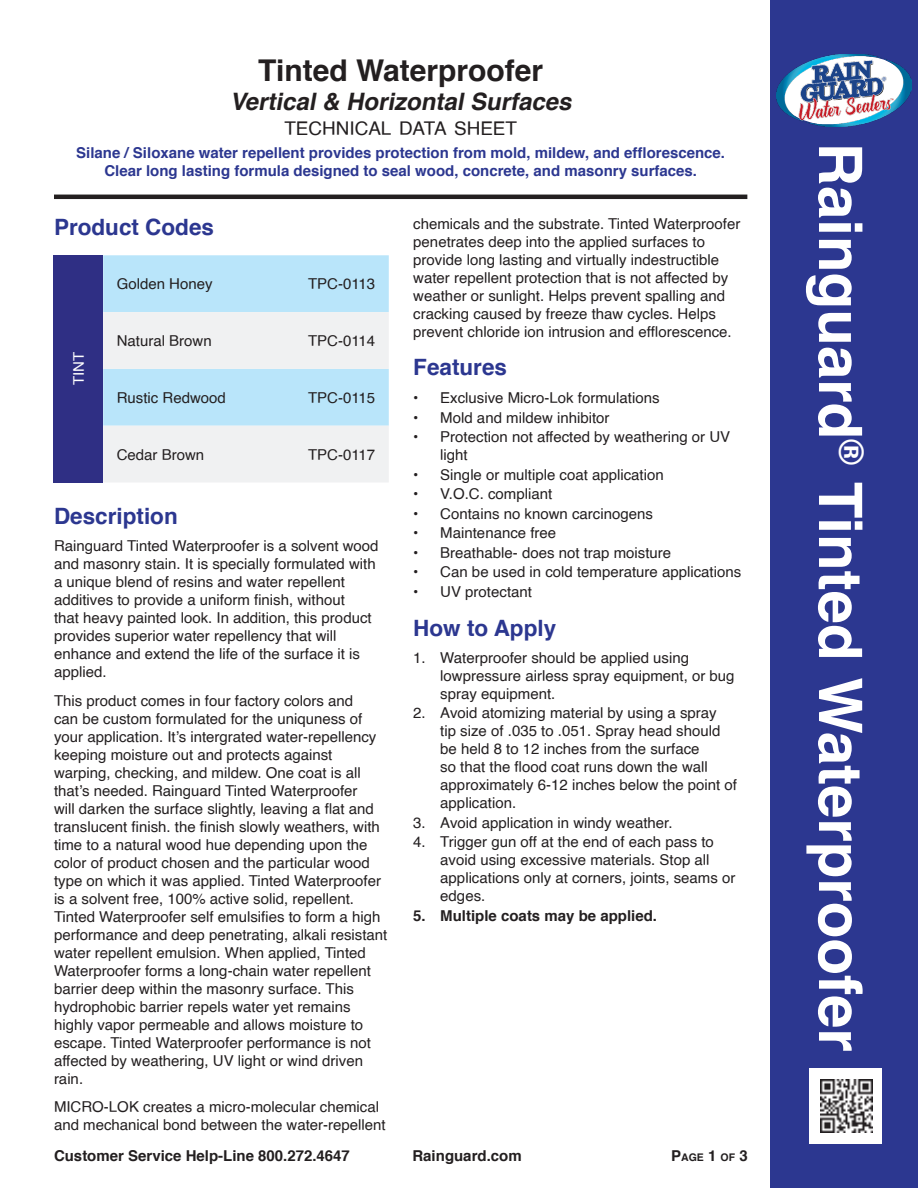
<style>
.page{position:relative;width:918px;height:1188px;background:#fff}
.page>*{position:absolute;margin:0;border:0;box-sizing:border-box;transform-origin:0 0}
.t1{font:700 60px "Helvetica";color:#fff}
.t2{font:700 30px "Helvetica";color:#231f20}
.t3{font:italic 700 24px "Helvetica";color:#231f20}
.Subtitle{font:700 22.5px "Helvetica";color:#2c3790}
.Paragraph_Style_1{font:700 22.5px "Helvetica";color:#2c3790}
.t4{font:18.9px "Helvetica";color:#231f20}
.Paragraph_Style_1-2{font:15px/18px "Helvetica";color:#231f20}
.Top_Description{font:700 15px/18px "Helvetica";color:#2c3790;text-align:center}
.t5{font:700 15px "Helvetica";color:#231f20}
.t6{font:15px "Helvetica";color:#fff}
.t7{font:700 10.5px "Helvetica";color:#231f20}
.s1{font-size:15px}
</style>
<div class="page">
<div style="left:770px;top:0;width:148px;height:1188px;background:#2c3790"></div>
<div style="left:810px;top:1068px;width:72px;height:75px;background:#fff"></div>
<img style="left:820px;top:1080px;width:52px;height:52px">
<hr style="left:54px;top:195px;width:693px;height:4px;background:#231f20">
<div style="left:54px;top:255px;width:49px;height:228px;background:#2f2f84"></div>
<div style="left:103px;top:255px;width:286px;height:171px;background:#b9e5fa"></div>
<div style="left:103px;top:312px;width:286px;height:57px;background:#f0f1f2"></div>
<div style="left:103px;top:426px;width:286px;height:56px;background:#f0f1f2"></div>
<img style="left:777px;top:54px;width:135px;height:72px">
<p class="t2" style="left:258px;top:46px;width:287px">Tinted Waterproofer</p>
<p class="t3" style="left:230px;top:82px;width:350px">Vertical&amp; HorizontalSurfaces</p>
<p class="t4" style="left:284px;top:114px;width:234px">TECHNICAL DATA SHEET</p>
<p class="Top_Description" style="left:76px;top:144px;width:650px">Silane / Siloxane water repellent provides protection from mold, mildew, and efflorescence.<br>Clear long lasting formula designed to seal wood, concrete, and masonry surfaces.</p>
<p class="Subtitle" style="left:54px;top:209px;width:162px">Product Codes</p>
<p class="Paragraph_Style_1-2" style="left:117px;top:276px;width:97px">Golden Honey</p>
<p class="Paragraph_Style_1-2" style="left:308px;top:276px;width:69px">TPC-0113</p>
<p class="t6" style="left:67px;top:385px;width:35px;rotate:-90deg">TINT</p>
<p class="Paragraph_Style_1-2" style="left:117px;top:332px;width:97px">Natural Brown</p>
<p class="Paragraph_Style_1-2" style="left:308px;top:332px;width:69px">TPC-0114</p>
<p class="Paragraph_Style_1-2" style="left:117px;top:389px;width:111px">Rustic Redwood</p>
<p class="Paragraph_Style_1-2" style="left:308px;top:389px;width:69px">TPC-0115</p>
<p class="Paragraph_Style_1-2" style="left:117px;top:446px;width:89px">Cedar Brown</p>
<p class="Paragraph_Style_1-2" style="left:308px;top:446px;width:69px">TPC-0117</p>
<p class="Subtitle" style="left:54px;top:498px;width:125px">Description</p>
<p class="Paragraph_Style_1-2" style="left:54px;top:537px;width:326px">Rainguard Tinted Waterproofer is a solvent wood and masonry stain. It is specially formulated with a unique blend of resins and water repellent additives to provide a uniform finish, without<br>that heavy painted look. In addition, this product provides superior water repellency that will enhance and extend the life of the surface it is applied.</p>
<p class="Paragraph_Style_1-2" style="left:54px;top:692px;width:335px">This product comes in four factory colors and<br>can be custom formulated for the uniquness of your application. It’s intergrated water-repellency keeping moisture out and protects against warping, checking, and mildew. One coat is all that’s needed. Rainguard Tinted Waterproofer<br>will darken the surface slightly, leaving a flat and translucent finish. the finish slowly weathers, with time to a natural wood hue depending upon the color of product chosen and the particular wood type on which it was applied. Tinted Waterproofer is a solvent free, 100% active solid, repellent.<br>Tinted Waterproofer self emulsifies to form a high performance and deep penetrating, alkali resistant water repellent emulsion. When applied, Tinted Waterproofer forms a long-chain water repellent barrier deep within the masonry surface. This hydrophobic barrier repels water yet remains highly vapor permeable and allows moisture to escape. Tinted Waterproofer performance is not affected by weathering, UV light or wind driven rain.</p>
<p class="Paragraph_Style_1-2" style="left:54px;top:1098px;width:333px">MICRO-LOK creates a micro-molecular chemical and mechanical bond between the water-repellent</p>
<p class="Paragraph_Style_1-2" style="left:413px;top:215px;width:329px">chemicals and the substrate. Tinted Waterproofer penetrates deep into the applied surfaces to provide long lasting and virtually indestructible water repellent protection that is not affected by weather or sunlight. Helps prevent spalling and cracking caused by freeze thaw cycles. Helps prevent chloride ion intrusion and efflorescence.</p>
<p class="Paragraph_Style_1" style="left:413px;top:348px;width:95px">Features</p>
<p class="Paragraph_Style_1-2" style="left:413px;top:389px;width:248px">• Exclusive Micro-Lok formulations</p>
<p class="Paragraph_Style_1-2" style="left:413px;top:409px;width:198px">• Mold and mildew inhibitor</p>
<p class="Paragraph_Style_1-2" style="left:440px;top:428px;width:291px;text-indent:-27px">• Protection not affected by weathering or UV light</p>
<p class="Paragraph_Style_1-2" style="left:413px;top:466px;width:252px">• Single or multiple coat application</p>
<p class="Paragraph_Style_1-2" style="left:413px;top:485px;width:140px">• V.O.C. compliant</p>
<p class="Paragraph_Style_1-2" style="left:413px;top:505px;width:241px">• Contains no known carcinogens</p>
<p class="Paragraph_Style_1-2" style="left:413px;top:524px;width:144px">• Maintenance free</p>
<p class="Paragraph_Style_1-2" style="left:413px;top:544px;width:259px">• Breathable- does not trap moisture</p>
<p class="Paragraph_Style_1-2" style="left:413px;top:563px;width:329px">• Can be used in cold temperature applications</p>
<p class="Paragraph_Style_1-2" style="left:413px;top:583px;width:120px">• UV protectant</p>
<p class="Subtitle" style="left:413px;top:609px;width:144px">How to Apply</p>
<p class="Paragraph_Style_1-2" style="left:440px;top:649px;width:296px;text-indent:-27px">1. Waterproofer should be applied using lowpressure airless spray equipment, or bug spray equipment.</p>
<p class="Paragraph_Style_1-2" style="left:440px;top:704px;width:298px;text-indent:-27px">2. Avoid atomizing material by using a spray<br>tip size of .035 to .051. Spray head should be held 8 to 12 inches from the surface<br>so that the flood coat runs down the wall approximately 6-12 inches below the point of application.</p>
<p class="Paragraph_Style_1-2" style="left:413px;top:814px;width:261px">3. Avoid application in windy weather.</p>
<p class="Paragraph_Style_1-2" style="left:440px;top:833px;width:297px;text-indent:-27px">4. Trigger gun off at the end of each pass to avoid using excessive materials. Stop all applications only at corners, joints, seams or edges.</p>
<p class="t5" style="left:413px;top:903px;width:245px">5. Multiple coats may be applied.</p>
<p class="t5" style="left:54px;top:1144px;width:297px">Customer Service Help-Line 800.272.4647</p>
<p class="t5" style="left:412px;top:1144px;width:111px">Rainguard.com</p>
<p class="t7" style="left:671px;top:1149px;width:78px"><span class="s1">P</span>AGE <span class="s1">1</span> OF <span class="s1">3</span></p>
<p class="t1" style="left:889px;top:143px;width:911px;rotate:90deg">Rainguard<sup>®</sup> Tinted Waterproofer</p>
</div>
